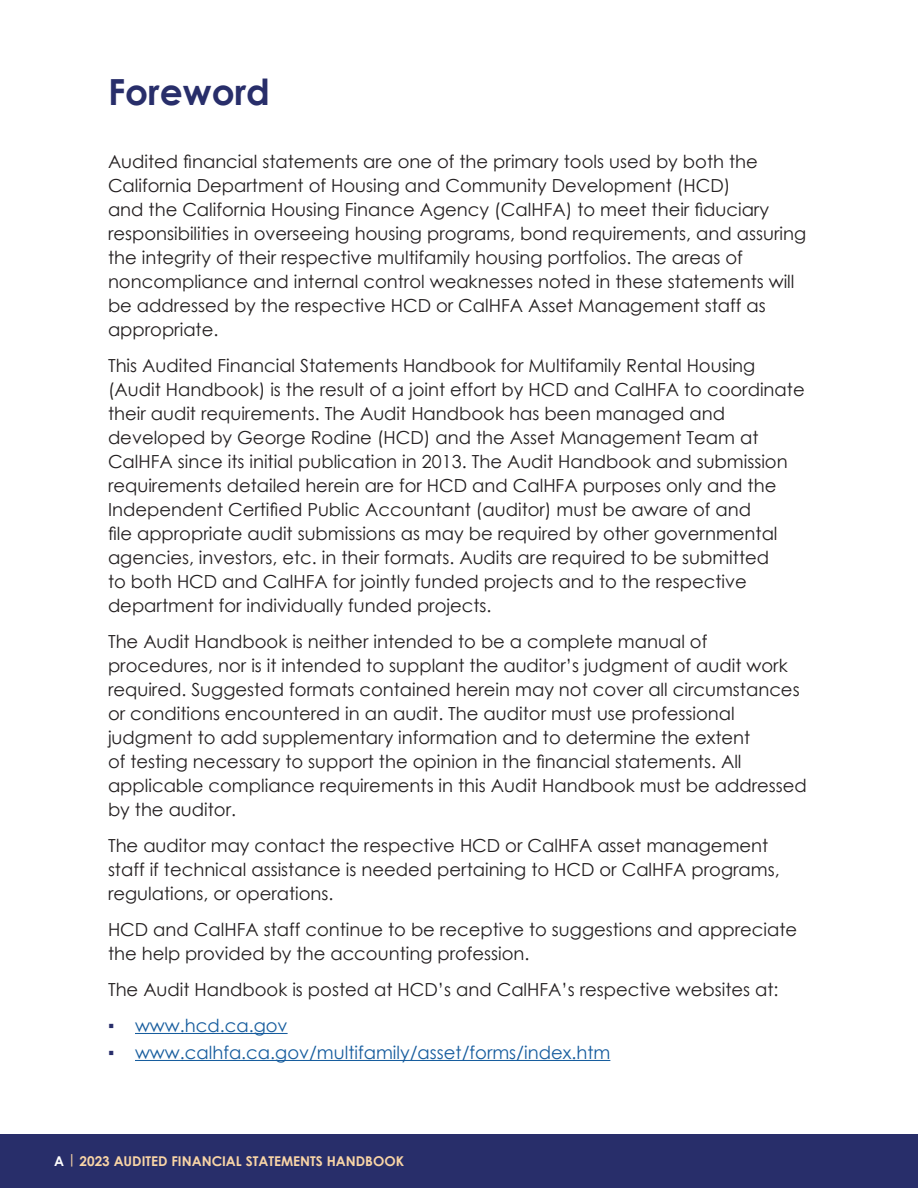
<style>
.page{position:relative;width:918px;height:1188px;background:#fff}
.page>*{position:absolute;margin:0;border:0;box-sizing:border-box;transform-origin:0 0}
.t1{font:700 36px "Century Gothic";color:#282e6a}
.t2{font:18px/24px "Century Gothic";color:#231f20}
.t3{font:18px "Century Gothic";color:#175d9e}
.t4{font:700 13.5px "Century Gothic";color:#f9d5a6}
.s1{color:#282e6a}
.s2{color:#fff}
</style>
<div class="page">
<div style="left:0;top:1134px;width:918px;height:54px;background:#282e6a"></div>
<hr style="left:135px;top:1033px;width:153px;height:1px;background:#175d9e">
<hr style="left:135px;top:1060px;width:475px;height:1px;background:#175d9e">
<h2 class="t1" style="left:108px;top:64px;width:163px">Foreword</h2>
<p class="t2" style="left:108px;top:149px;width:700px">Audited financial statements are one of the primary tools used by both the California Department of Housing and Community Development (HCD)<br>and the California Housing Finance Agency (CalHFA) to meet their fiduciary responsibilities in overseeing housing programs, bond requirements, and assuring the integrity of their respective multifamily housing portfolios. The areas of noncompliance and internal control weaknesses noted in these statements will be addressed by the respective HCD or CalHFA Asset Management staff as appropriate.</p>
<p class="t2" style="left:108px;top:353px;width:698px">This Audited Financial Statements Handbook for Multifamily Rental Housing (Audit Handbook) is the result of a joint effort by HCD and CalHFA to coordinate their audit requirements. The Audit Handbook has been managed and developed by George Rodine (HCD) and the Asset Management Team at CalHFA since its initial publication in 2013. The Audit Handbook and submission requirements detailed herein are for HCD and CalHFA purposes only and the Independent Certified Public Accountant (auditor) must be aware of and<br>file appropriate audit submissions as may be required by other governmental agencies, investors, etc. in their formats. Audits are required to be submitted<br>to both HCD and CalHFA for jointly funded projects and to the respective department for individually funded projects.</p>
<p class="t2" style="left:108px;top:629px;width:700px">The Audit Handbook is neither intended to be a complete manual of procedures, nor is it intended to supplant the auditor’s judgment of audit work required. Suggested formats contained herein may not cover all circumstances or conditions encountered in an audit. The auditor must use professional judgment to add supplementary information and to determine the extent<br>of testing necessary to support the opinion in the financial statements. All applicable compliance requirements in this Audit Handbook must be addressed by the auditor.</p>
<p class="t2" style="left:108px;top:833px;width:673px">The auditor may contact the respective HCD or CalHFA asset management staff if technical assistance is needed pertaining to HCD or CalHFA programs, regulations, or operations.</p>
<p class="t2" style="left:108px;top:917px;width:691px">HCD and CalHFA staff continue to be receptive to suggestions and appreciate the help provided by the accounting profession.</p>
<p class="t2" style="left:108px;top:977px;width:672px">The Audit Handbook is posted at HCD’s and CalHFA’s respective websites at:</p>
<p class="t3" style="left:108px;top:1013px;width:181px"><span class="s1">▪</span> www.hcd.ca.gov</p>
<p class="t3" style="left:108px;top:1040px;width:504px"><span class="s1">▪</span> www.calhfa.ca.gov/multifamily/asset/forms/index.htm</p>
<p class="t4" style="left:54px;top:1151px;width:352px"><span class="s2">A</span> | 2023 AUDITED FINANCIAL STATEMENTS HANDBOOK</p>
</div>
